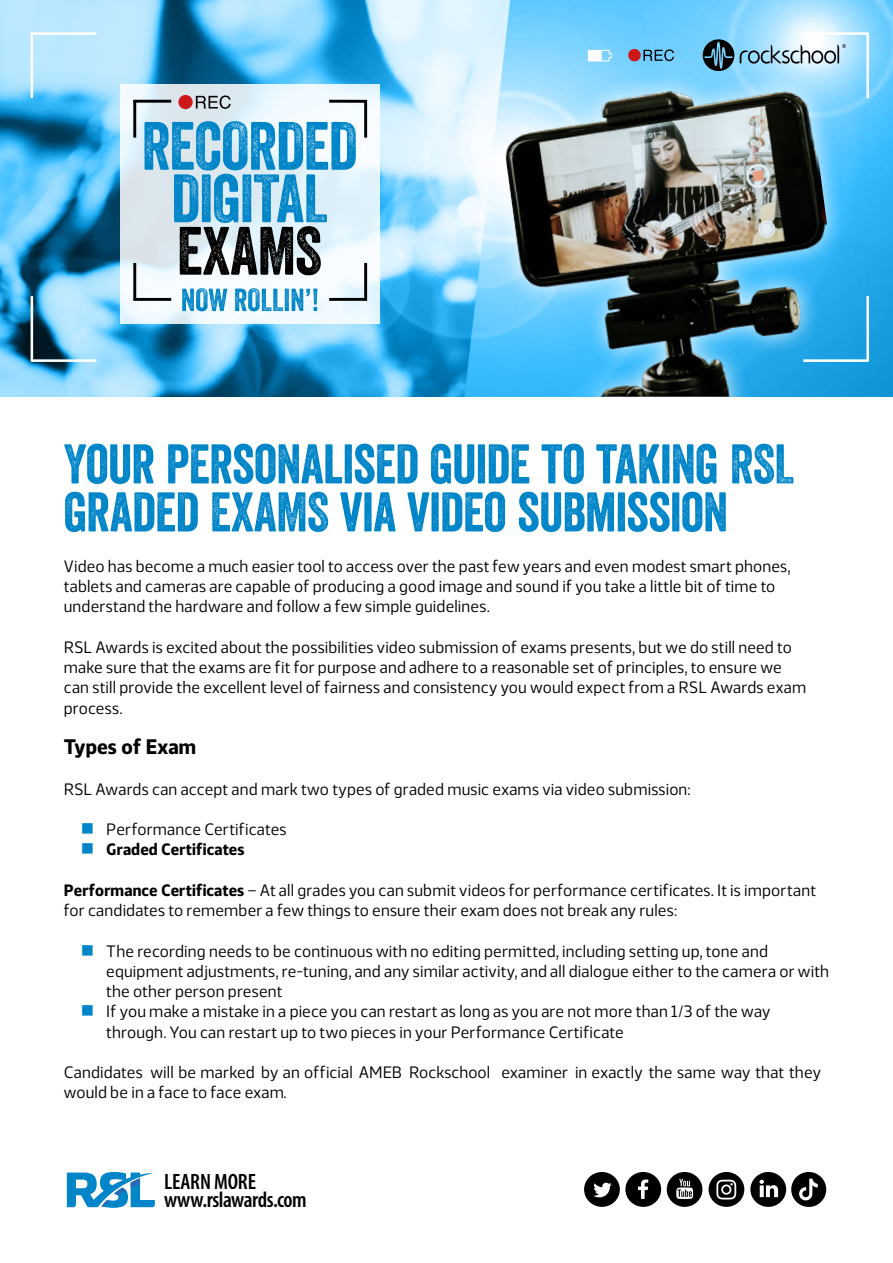
<style>
.page{position:relative;width:893px;height:1263px;background:#fff}
.page>*{position:absolute;margin:0;border:0;box-sizing:border-box;transform-origin:0 0}
.t1{font:66px/52.5px "Veneer";letter-spacing:-.015em;color:#0085c8;text-align:center}
.t2{font:66px "Veneer";letter-spacing:-.005em;color:#000}
.t3{font:54px/48px "Veneer";letter-spacing:-.015em;color:#0085c8}
.t4{font:600 condensed 22.35px/18.3px "Myriad Pro";letter-spacing:-.01em;color:#000}
.t5{font:700 21px "Webnar";color:#000}
.t6{font:16.5px/20.2px "Webnar";letter-spacing:.01em;color:#000}
.t7{font:700 16.5px "Webnar";letter-spacing:.01em;color:#000}
.s1{font-weight:700}
</style>
<div class="page">
<svg style="left:67px;top:1172px;width:88px;height:36px"></svg>
<svg style="left:709px;top:1172px;width:35px;height:35px"></svg>
<svg style="left:750px;top:1172px;width:76px;height:35px"></svg>
<svg style="left:584px;top:1172px;width:77px;height:35px"></svg>
<svg style="left:667px;top:1172px;width:35px;height:35px"></svg>
<svg style="left:0;top:0;width:893px;height:397px;background:#70bde5"></svg>
<hr style="left:31px;top:33px;width:2px;height:65px;background:#fff">
<hr style="left:31px;top:32px;width:65px;height:3px;background:#fff">
<hr style="left:866px;top:33px;width:3px;height:65px;background:#fff">
<hr style="left:803px;top:32px;width:65px;height:3px;background:#fff">
<hr style="left:31px;top:296px;width:2px;height:65px;background:#fff">
<hr style="left:31px;top:359px;width:65px;height:3px;background:#fff">
<svg style="left:587px;top:49px;width:25px;height:1px"></svg>
<svg style="left:643px;top:49px;width:31px;height:1px"></svg>
<svg style="left:475px;top:50px;width:418px;height:347px;background:#6dc7f6"></svg>
<img style="left:500px;top:73px;width:350px;height:324px">
<svg style="left:120px;top:84px;width:260px;height:240px"></svg>
<hr style="left:364px;top:100px;width:3px;height:38px;background:#000">
<hr style="left:329px;top:100px;width:38px;height:3px;background:#000">
<hr style="left:133px;top:101px;width:3px;height:37px;background:#000">
<hr style="left:133px;top:100px;width:38px;height:3px;background:#000">
<div style="left:178px;top:95px;width:15px;height:14px;background:#cd1719;border-radius:50%"></div>
<svg style="left:196px;top:95px;width:35px;height:14px"></svg>
<svg style="left:182px;top:288px;width:135px;height:23px"></svg>
<hr style="left:133px;top:263px;width:3px;height:38px;background:#000">
<hr style="left:134px;top:298px;width:37px;height:3px;background:#000">
<hr style="left:364px;top:263px;width:3px;height:38px;background:#000">
<hr style="left:329px;top:298px;width:38px;height:3px;background:#000">
<svg style="left:740px;top:44px;width:106px;height:20px;background:#9ab6c5"></svg>
<svg style="left:703px;top:39px;width:31px;height:32px"></svg>
<h1 class="t1" style="left:141px;top:119px;width:217px">RECORDED<br>DIGITAL</h1>
<h1 class="t2" style="left:177px;top:211px;width:147px">EXAMS</h1>
<h2 class="t3" style="left:64px;top:440px;width:732px">YOUR PERSONALISED GUIDE TO TAKING RSL<br>GRADED EXAMS VIA VIDEO SUBMISSION</h2>
<p class="t6" style="left:64px;top:555px;width:728px">Video has become a much easier tool to access over the past few years and even modest smart phones, tablets and cameras are capable of producing a good image and sound if you take a little bit of time to understand the hardware and follow a few simple guidelines.</p>
<p class="t6" style="left:64px;top:636px;width:744px">RSL Awards is excited about the possibilities video submission of exams presents, but we do still need to make sure that the exams are fit for purpose and adhere to a reasonable set of principles, to ensure we can still provide the excellent level of fairness and consistency you would expect from a RSL Awards exam process.</p>
<p class="t5" style="left:64px;top:730px;width:134px">Types of Exam</p>
<p class="t6" style="left:64px;top:777px;width:628px">RSL Awards can accept and mark two types of graded music exams via video submission:</p>
<p class="t6" style="left:106px;top:818px;width:182px">Performance Certificates</p>
<p class="t7" style="left:106px;top:837px;width:140px">Graded Certificates</p>
<p class="t6" style="left:64px;top:879px;width:754px"><span class="s1">Performance Certificates</span> – At all grades you can submit videos for performance certificates. It is important for candidates to remember a few things to ensure their exam does not break any rules:</p>
<p class="t6" style="left:106px;top:939px;width:724px">The recording needs to be continuous with no editing permitted, including setting up, tone and equipment adjustments, re-tuning, and any similar activity, and all dialogue either to the camera or with the other person present<br>If you make a mistake in a piece you can restart as long as you are not more than 1/3 of the way through. You can restart up to two pieces in your Performance Certificate</p>
<p class="t6" style="left:64px;top:1061px;width:759px">Candidates will be marked by an official AMEB Rockschool examiner in exactly the same way that they would be in a face to face exam.</p>
<h3 class="t4" style="left:164px;top:1172px;width:144px">LEARN MORE www.rslawards.com</h3>
</div>
